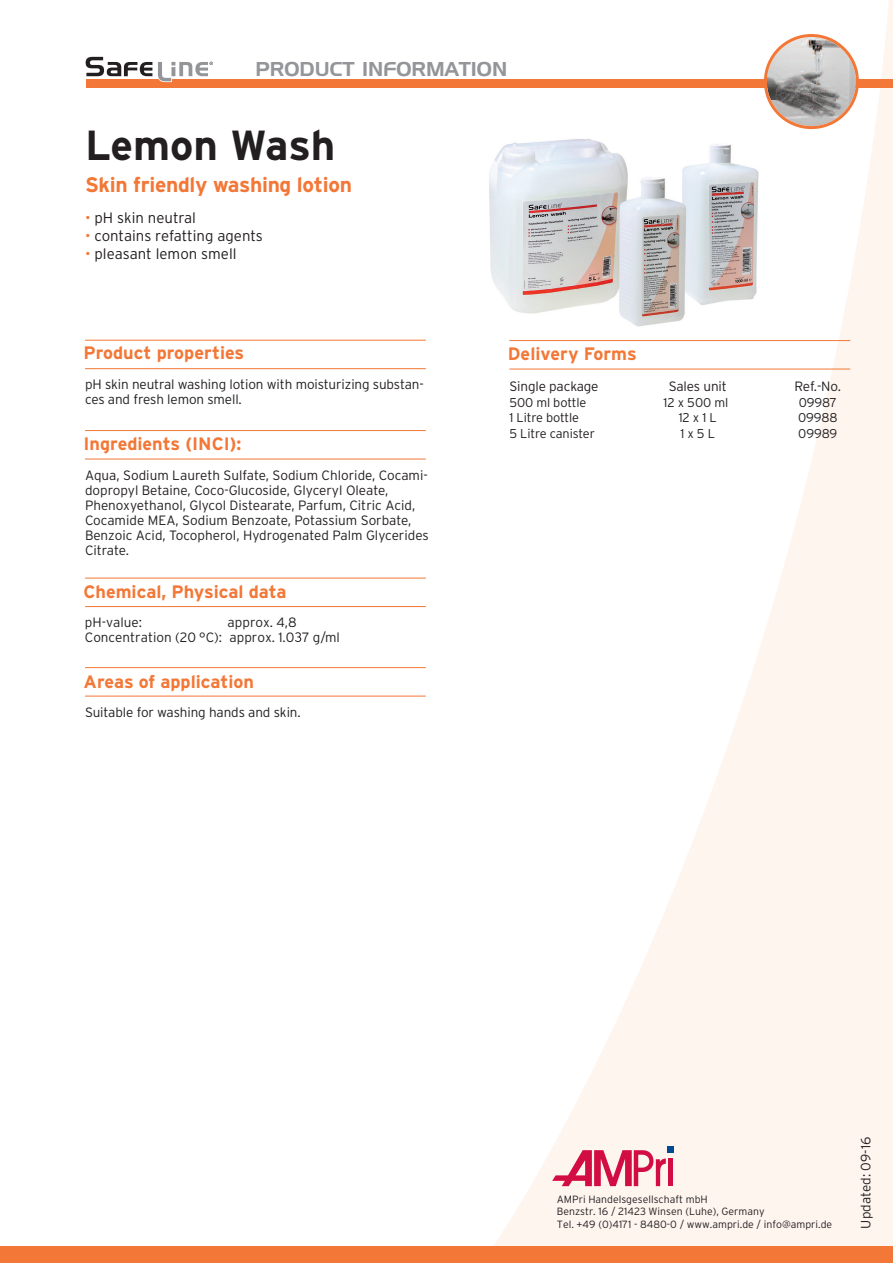
<style>
.page{position:relative;width:893px;height:1263px;background:#fff}
.page>*{position:absolute;margin:0;border:0;box-sizing:border-box;transform-origin:0 0}
.t1{font:700 42px "Interstate";color:#231f20}
.t2{font:700 21px "Interstate";letter-spacing:-.015em;color:#f37736}
.t3{font:19.5px "Handel Gothic";color:#939598}
.t4{font:700 18px "Interstate";color:#f37736}
.t5{font:300 15px "Interstate";color:#231f20}
.t6{font:300 13.5px/15px "Interstate";color:#231f20}
.t7{font:300 12.75px "Interstate";letter-spacing:-.01em;color:#231f20}
.t8{font:300 10.5px/12.6px "Interstate";color:#231f20}
.s1{color:#f37736}
</style>
<div class="page">
<svg style="left:484px;top:0;width:409px;height:1246px"></svg>
<div style="left:86px;top:80px;width:807px;height:8px;background:#f37736"></div>
<svg style="left:86px;top:57px;width:66px;height:19px"></svg>
<svg style="left:158px;top:62px;width:55px;height:20px"></svg>
<div style="left:0;top:1246px;width:893px;height:17px;background:#f37736"></div>
<svg style="left:764px;top:34px;width:95px;height:95px"></svg>
<svg style="left:295px;top:632px;width:6px;height:10px"></svg>
<hr style="left:85px;top:340px;width:341px;height:1px;background:#f37736">
<hr style="left:85px;top:368px;width:341px;height:1px;background:#f37736">
<hr style="left:85px;top:667px;width:341px;height:1px;background:#f37736">
<hr style="left:85px;top:696px;width:341px;height:1px;background:#f37736">
<hr style="left:85px;top:430px;width:341px;height:1px;background:#f37736">
<hr style="left:85px;top:459px;width:341px;height:1px;background:#f37736">
<hr style="left:85px;top:578px;width:341px;height:1px;background:#f37736">
<hr style="left:85px;top:606px;width:341px;height:1px;background:#f37736">
<hr style="left:509px;top:369px;width:341px;height:1px;background:#f37736">
<hr style="left:509px;top:340px;width:341px;height:1px;background:#f37736">
<img style="left:484px;top:124px;width:290px;height:208px">
<div style="left:667px;top:1146px;width:7px;height:7px;background:#014990"></div>
<svg style="left:552px;top:1150px;width:114px;height:36px"></svg>
<hr style="left:669px;top:1158px;width:4px;height:28px;background:#d20d44">
<h3 class="t3" style="left:255px;top:57px;width:253px">PRODUCT INFORMATION</h3>
<h1 class="t1" style="left:85px;top:119px;width:252px">Lemon Wash</h1>
<h2 class="t2" style="left:85px;top:172px;width:268px">Skin friendly washing lotion</h2>
<p class="t5" style="left:85px;top:208px;width:112px"><span class="s1">•</span> pH skin neutral</p>
<p class="t5" style="left:85px;top:226px;width:179px"><span class="s1">•</span> contains refatting agents</p>
<p class="t5" style="left:85px;top:244px;width:153px"><span class="s1">•</span> pleasant lemon smell</p>
<h3 class="t4" style="left:84px;top:342px;width:162px">Product properties</h3>
<p class="t6" style="left:85px;top:377px;width:340px">pH skin neutral washing lotion with moisturizing substan&shy;ces and fresh lemon smell.</p>
<h3 class="t4" style="left:84px;top:433px;width:159px">Ingredients (INCI):</h3>
<p class="t6" style="left:85px;top:467px;width:345px">Aqua, Sodium Laureth Sulfate, Sodium Chloride, Cocami&shy;dopropyl Betaine, Coco-Glucoside, Glyceryl Oleate, Phenoxyethanol, Glycol Distearate, Parfum, Citric Acid, Cocamide MEA, Sodium Benzoate, Potassium Sorbate, Benzoic Acid, Tocopherol, Hydrogenated Palm Glycerides Citrate.</p>
<h3 class="t4" style="left:84px;top:581px;width:205px">Chemical, Physical data</h3>
<p class="t6" style="left:85px;top:614px;width:59px">pH-value:</p>
<p class="t6" style="left:85px;top:614px;width:257px;text-indent:143px">approx. 4,8<br>Concentration (20 °C): approx. 1.0 7 g/ml</p>
<h3 class="t4" style="left:84px;top:670px;width:172px">Areas of application</h3>
<p class="t6" style="left:85px;top:704px;width:217px">Suitable for washing hands and skin.</p>
<h3 class="t4" style="left:508px;top:343px;width:130px">Delivery Forms</h3>
<p class="t6" style="left:509px;top:379px;width:91px">Single package</p>
<p class="t6" style="left:669px;top:379px;width:60px">Sales unit</p>
<p class="t6" style="left:795px;top:379px;width:48px">Ref.-No.</p>
<p class="t7" style="left:509px;top:395px;width:78px">500 ml bottle</p>
<p class="t7" style="left:663px;top:395px;width:66px">12 x 500 ml</p>
<p class="t7" style="left:799px;top:395px;width:40px">09987</p>
<p class="t7" style="left:509px;top:410px;width:71px">1 Litre bottle</p>
<p class="t7" style="left:679px;top:410px;width:40px">12 x1L</p>
<p class="t7" style="left:798px;top:410px;width:41px">09988</p>
<p class="t7" style="left:509px;top:425px;width:87px">5 Litre canister</p>
<p class="t7" style="left:680px;top:425px;width:36px">1x 5L</p>
<p class="t7" style="left:798px;top:425px;width:40px">09989</p>
<p class="t8" style="left:557px;top:1193px;width:277px">AMPri Handelsgesellschaft mbH<br>Benzstr. 16 / 21423 Winsen (Luhe), Germany<br>Tel. +49 (0)4171 - 8480-0 / www.ampri.de / info@ampri.de</p>
<p class="t6" style="left:858px;top:1228px;width:93px;rotate:-90deg">Updated: 09-16</p>
</div>
